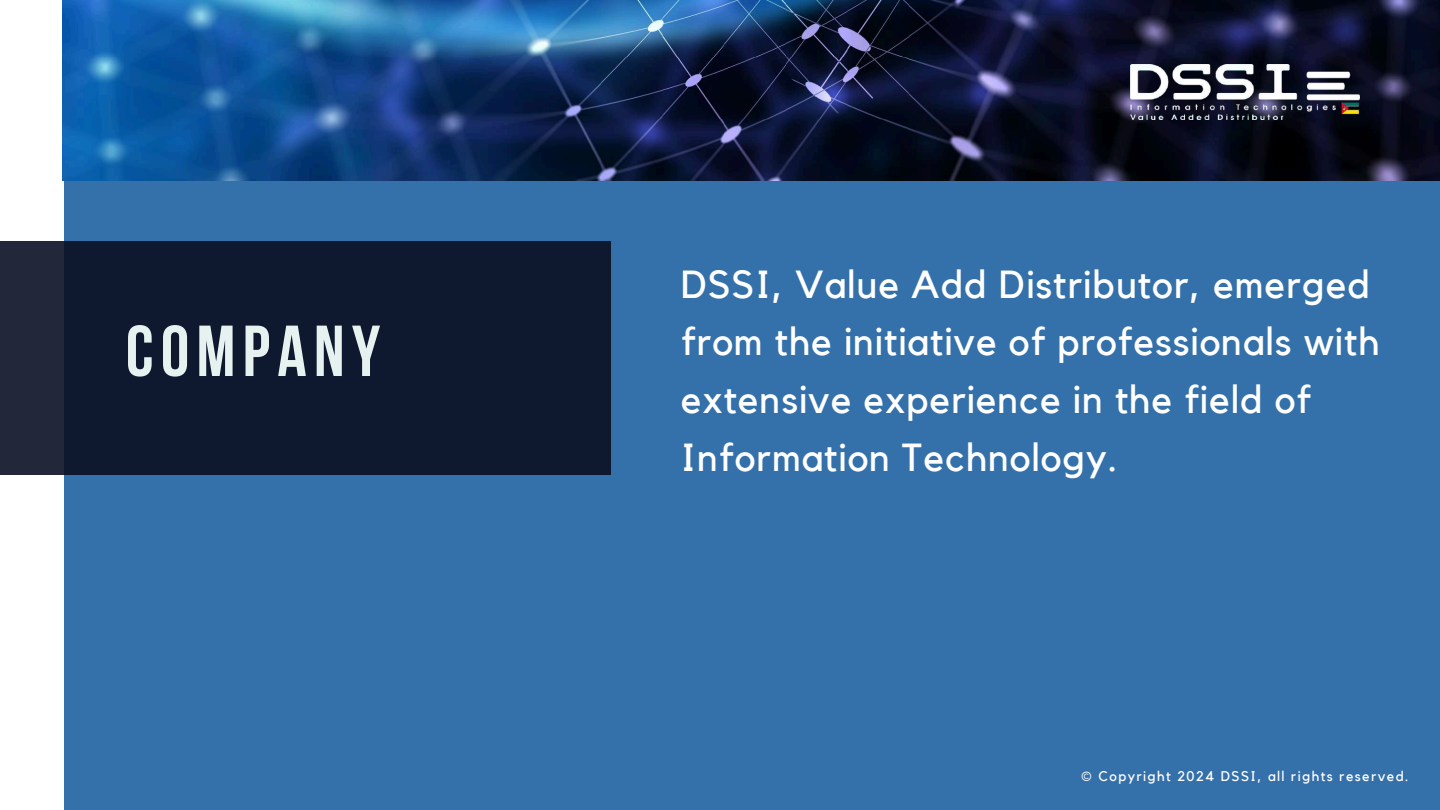
<style>
.page{position:relative;width:1440px;height:810px;background:#3470a9}
.page>*{position:absolute;margin:0;border:0;box-sizing:border-box;transform-origin:0 0}
.t1{font:700 72px "Bebas Neue";letter-spacing:.1em;color:#e5f2f0}
.t2{font:39px/57.8px "Kollektif";letter-spacing:.025em;color:#fff}
.t3{font:14px "Kollektif";letter-spacing:.1em;color:#fff}
</style>
<div class="page">
<div style="left:0;top:0;width:63px;height:810px;background:#fff"></div>
<div style="left:0;top:242px;width:611px;height:233px;background:linear-gradient(to right,#161f33,#0b162e)"></div>
<img style="left:63px;top:0;width:1377px;height:181px">
<img style="left:1130px;top:65px;width:229px;height:55px">
<h1 class="t1" style="left:126px;top:322px;width:256px">COMPANY</h1>
<p class="t2" style="left:681px;top:257px;width:700px">DSSI, Value Add Distributor, emerged from the initiative of professionals with extensive experience in the field of Information Technology.</p>
<p class="t3" style="left:1081px;top:770px;width:329px">© Copyright 2024 DSSI, all rights reserved.</p>
</div>
